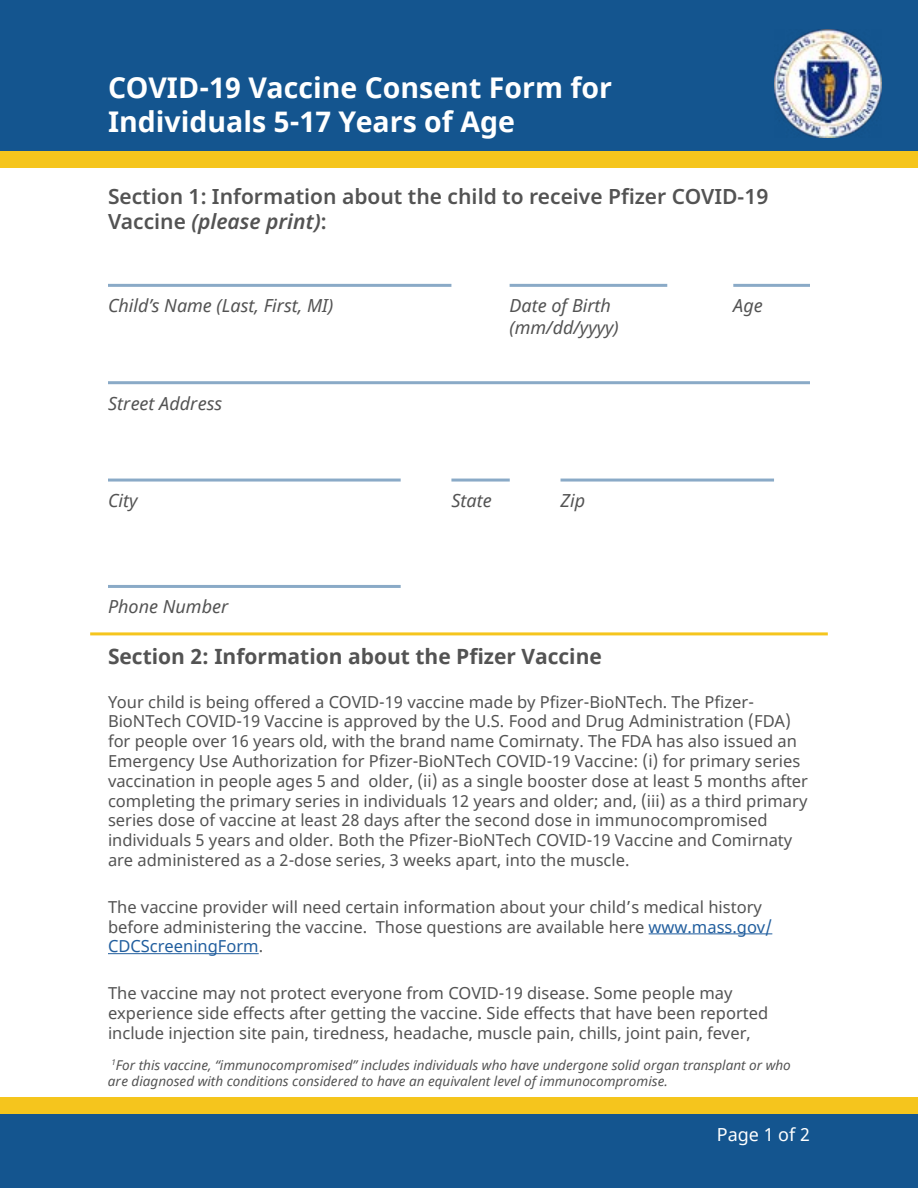
<style>
.page{position:relative;width:918px;height:1188px;background:#fff}
.page>*{position:absolute;margin:0;border:0;box-sizing:border-box;transform-origin:0 0}
.t1{font:700 28.5px/34.2px "Noto Sans";color:#fff}
.t2{font:600 21px/25.2px "Noto Sans";color:#535353}
.t3{font:700 21px "Noto Sans";color:#535353}
.t4{font:italic 18px "Noto Sans";color:#535353}
.t5{font:18px "Noto Sans";color:#fff}
.t6{font:16.5px/19.8px "Noto Sans";color:#535353}
.t7{font:italic 13.5px/16.2px "Noto Sans";color:#535353}
.s1{font-style:italic}
.s2{color:#215e9e}
</style>
<div class="page">
<div style="left:0;top:0;width:918px;height:151px;background:#14558f"></div>
<div style="left:0;top:1113px;width:918px;height:75px;background:#14558f"></div>
<div style="left:0;top:151px;width:918px;height:16px;background:#f5c51d"></div>
<div style="left:0;top:1097px;width:918px;height:16px;background:#f5c51d"></div>
<img style="left:774px;top:29px;width:108px;height:108px">
<hr style="left:108px;top:284px;width:343px;height:3px;background:#8aaac7">
<hr style="left:733px;top:284px;width:77px;height:3px;background:#8aaac7">
<hr style="left:510px;top:284px;width:157px;height:3px;background:#8aaac7">
<hr style="left:108px;top:381px;width:702px;height:3px;background:#8aaac7">
<hr style="left:451px;top:479px;width:59px;height:3px;background:#8aaac7">
<hr style="left:108px;top:479px;width:293px;height:3px;background:#8aaac7">
<hr style="left:561px;top:479px;width:213px;height:3px;background:#8aaac7">
<hr style="left:90px;top:632px;width:738px;height:3px;background:#f5c51d">
<hr style="left:108px;top:585px;width:293px;height:3px;background:#8aaac7">
<hr style="left:649px;top:933px;width:123px;height:1px;background:#215e9e">
<hr style="left:108px;top:953px;width:151px;height:1px;background:#215e9e">
<h1 class="t1" style="left:108px;top:72px;width:506px">COVID-19 Vaccine Consent Form for<br>Individuals 5-17 Years of Age</h1>
<p class="t2" style="left:108px;top:184px;width:662px">Section 1: Information about the child to receive Pfizer COVID-19<br>Vaccine <span class="s1">(please print)</span>:</p>
<p class="t4" style="left:108px;top:293px;width:227px">Child’s Name (Last, First, MI)</p>
<p class="t4" style="left:108px;top:390px;width:116px">Street Address</p>
<p class="t4" style="left:510px;top:293px;width:103px">Date of Birth</p>
<p class="t4" style="left:733px;top:293px;width:31px">Age</p>
<p class="t4" style="left:510px;top:315px;width:111px">(mm/dd/yyyy)</p>
<p class="t4" style="left:108px;top:488px;width:31px">City</p>
<p class="t4" style="left:451px;top:488px;width:42px">State</p>
<p class="t4" style="left:561px;top:488px;width:26px">Zip</p>
<p class="t4" style="left:108px;top:594px;width:122px">Phone Number</p>
<p class="t3" style="left:108px;top:642px;width:495px">Section 2: Information about the Pfizer Vaccine</p>
<p class="t6" style="left:108px;top:692px;width:702px">Your child is being offered a COVID-19 vaccine made by Pfizer-BioNTech. The Pfizer-BioNTech COVID-19 Vaccine is approved by the U.S. Food and Drug Administration (FDA) for people over 16 years old, with the brand name Comirnaty. The FDA has also issued an Emergency Use Authorization for Pfizer-BioNTech COVID-19 Vaccine: (i) for primary series vaccination in people ages 5 and older, (ii) as a single booster dose at least 5 months after completing the primary series in individuals 12 years and older; and, (iii) as a third primary series dose of vaccine at least 28 days after the second dose in immunocompromised individuals 5 years and older. Both the Pfizer-BioNTech COVID-19 Vaccine and Comirnaty are administered as a 2-dose series, 3 weeks apart, into the muscle.</p>
<p class="t6" style="left:108px;top:898px;width:666px">The vaccine provider will need certain information about your child’s medical history before administering the vaccine. Those questions are available here <span class="s2">www.mass.gov/<br>CDCScreeningForm</span>.</p>
<p class="t6" style="left:108px;top:984px;width:662px">The vaccine may not protect everyone from COVID-19 disease. Some people may experience side effects after getting the vaccine. Side effects that have been reported include injection site pain, tiredness, headache, muscle pain, chills, joint pain, fever,</p>
<p class="t7" style="left:108px;top:1056px;width:684px"><sup>1</sup>For this vaccine, “immunocompromised” includes individuals who have undergone solid organ transplant or who are diagnosed with conditions considered to have an equivalent level of immunocompromise.</p>
<p class="t5" style="left:717px;top:1122px;width:95px">Page 1 of 2</p>
</div>
